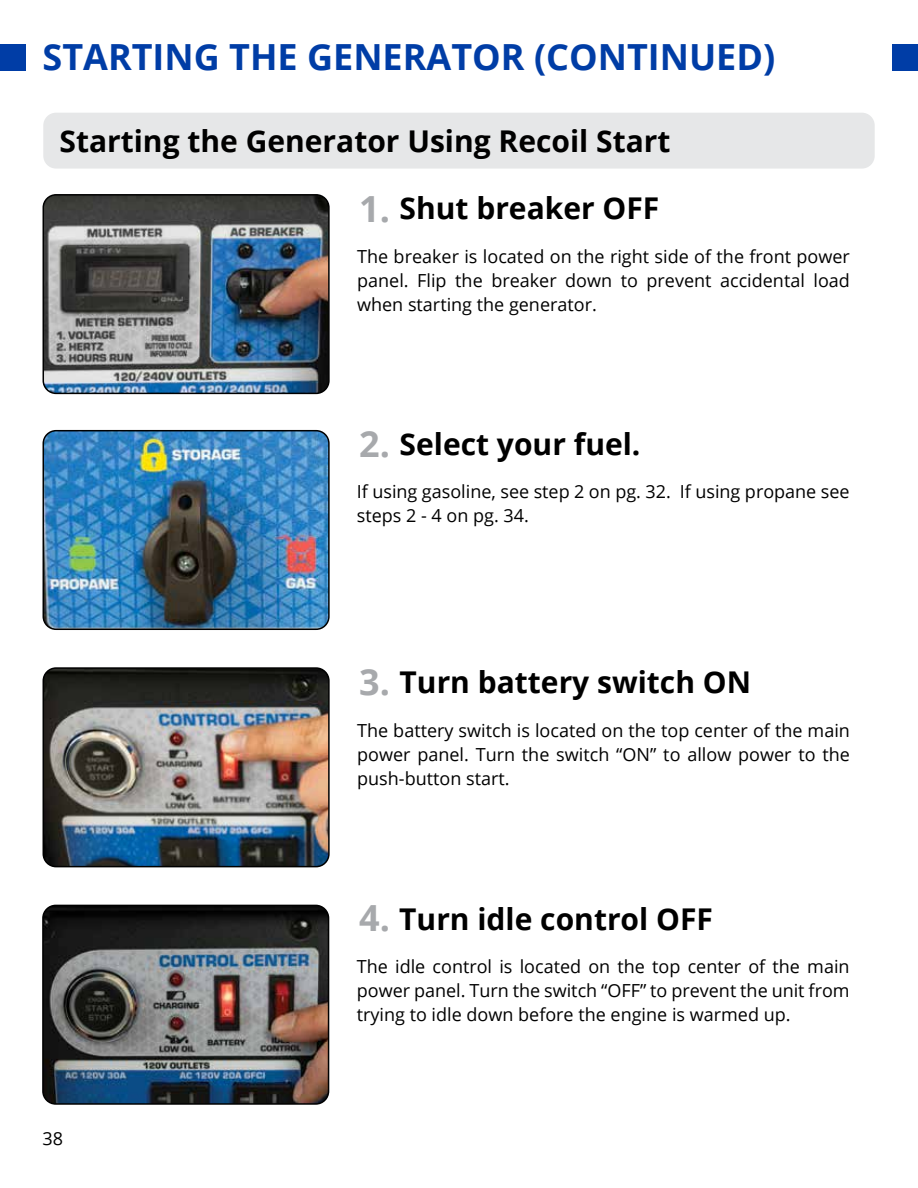
<style>
.page{position:relative;width:918px;height:1188px;background:#fff}
.page>*{position:absolute;margin:0;border:0;box-sizing:border-box;transform-origin:0 0}
.t1{font:700 36px "Open Sans";color:#003da6}
.t2{font:700 36px "Open Sans";color:#a7a9ac}
.t3{font:700 30px "Open Sans";color:#000}
.t4{font:18px/24px "Open Sans";color:#000;text-align:justify}
.s1{font-size:36px;color:#a7a9ac}
</style>
<div class="page">
<div style="left:43px;top:113px;width:832px;height:56px;background:#e6e7e8;border-radius:13px"></div>
<img style="left:43px;top:195px;width:284px;height:198px">
<div style="left:43px;top:194px;width:287px;height:200px;border:2px solid #000;border-radius:13px"></div>
<img style="left:43px;top:431px;width:284px;height:198px">
<div style="left:43px;top:430px;width:287px;height:200px;border:2px solid #000;border-radius:13px"></div>
<div style="left:0;top:44px;width:26px;height:27px;background:#003da6"></div>
<div style="left:892px;top:44px;width:26px;height:27px;background:#003da6"></div>
<img style="left:43px;top:668px;width:284px;height:199px">
<div style="left:43px;top:667px;width:287px;height:200px;border:2px solid #000;border-radius:13px"></div>
<img style="left:43px;top:905px;width:286px;height:199px">
<div style="left:42px;top:905px;width:287px;height:200px;border:2px solid #000;border-radius:13px"></div>
<h1 class="t1" style="left:43px;top:32px;width:734px">STARTING THE GENERATOR (CONTINUED)</h1>
<h2 class="t3" style="left:60px;top:120px;width:612px">Starting the Generator Using Recoil Start</h2>
<h1 class="t2" style="left:359px;top:183px;width:32px">1.</h1>
<h2 class="t3" style="left:400px;top:187px;width:261px">Shut breaker OFF</h2>
<p class="t4" style="left:357px;top:244px;width:494px">The breaker is located on the right side of the front power panel. Flip the breaker down to prevent accidental load when starting the generator.</p>
<h1 class="t2" style="left:359px;top:419px;width:32px">2.</h1>
<h2 class="t3" style="left:400px;top:423px;width:242px">Select your fuel.</h2>
<p class="t4" style="left:357px;top:479px;width:494px">If using gasoline, see step 2 on pg. 32. If using propane see steps 2 - 4 on pg. 34.</p>
<h1 class="t2" style="left:359px;top:657px;width:32px">3.</h1>
<h2 class="t3" style="left:400px;top:661px;width:353px">Turn battery switch ON</h2>
<p class="t4" style="left:357px;top:718px;width:494px">The battery switch is located on the top center of the main power panel. Turn the switch “ON” to allow power to the push-button start.</p>
<p class="t4" style="left:43px;top:1126px;width:22px">38</p>
<h2 class="t3" style="left:359px;top:898px;width:355px"><span class="s1">4.</span> Turn idle control OFF</h2>
<p class="t4" style="left:357px;top:954px;width:494px">The idle control is located on the top center of the main power panel. Turn the switch “OFF” to prevent the unit from trying to idle down before the engine is warmed up.</p>
</div>
